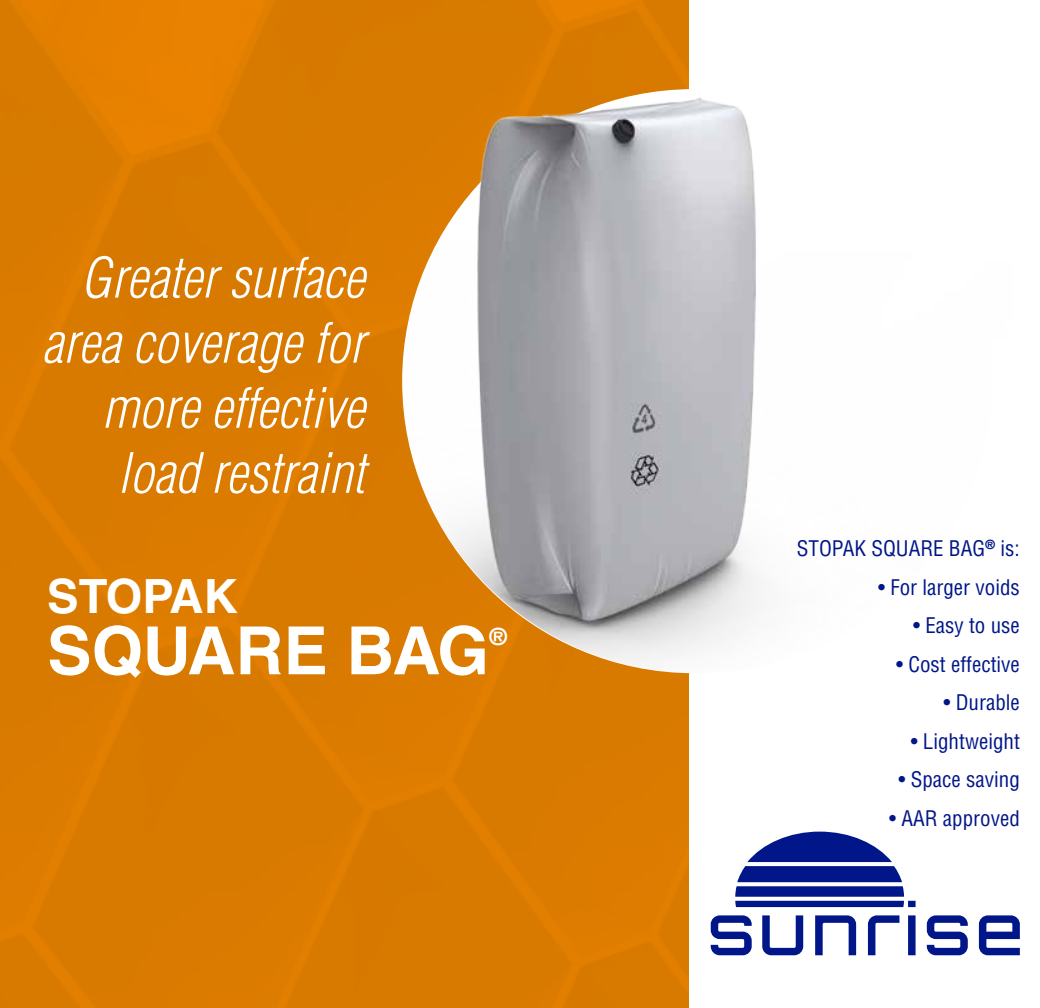
<style>
.page{position:relative;width:1040px;height:1008px;background:#fff}
.page>*{position:absolute;margin:0;border:0;box-sizing:border-box;transform-origin:0 0}
.t1{font:700 66.5px "Helvetica";letter-spacing:-.03em;color:#fff}
.t2{font:italic 300 condensed 54.25px/65.1px "Helvetica";color:#fff;text-align:right}
.t3{font:700 47.25px "Helvetica";letter-spacing:-.02em;color:#fff}
.t4{font:900 condensed 22.75px "Helvetica";color:#fff}
.t5{font:condensed 21px "Helvetica";color:#001689}
</style>
<div class="page">
<img style="left:0;top:0;width:688px;height:1008px">
<svg style="left:926px;top:915px;width:41px;height:40px"></svg>
<svg style="left:978px;top:915px;width:41px;height:40px"></svg>
<svg style="left:710px;top:832px;width:205px;height:123px"></svg>
<img style="left:401px;top:21px;width:358px;height:652px">
<h2 class="t2" style="left:42px;top:245px;width:324px">Greater surface area coverage for more effective load restraint</h2>
<h3 class="t3" style="left:47px;top:568px;width:192px">STOPAK</h3>
<h1 class="t1" style="left:47px;top:610px;width:436px">SQUARE BAG</h1>
<p class="t4" style="left:489px;top:622px;width:20px">®</p>
<p class="t5" style="left:796px;top:536px;width:224px">STOPAK SQUARE BAG<sup>®</sup> is:</p>
<p class="t5" style="left:878px;top:574px;width:143px">• For larger voids</p>
<p class="t5" style="left:913px;top:613px;width:108px">• Easy to use</p>
<p class="t5" style="left:896px;top:651px;width:125px">• Cost effective</p>
<p class="t5" style="left:943px;top:690px;width:78px">• Durable</p>
<p class="t5" style="left:910px;top:728px;width:111px">• Lightweight</p>
<p class="t5" style="left:898px;top:767px;width:123px">• Space saving</p>
<p class="t5" style="left:889px;top:805px;width:132px">• AAR approved</p>
</div>
